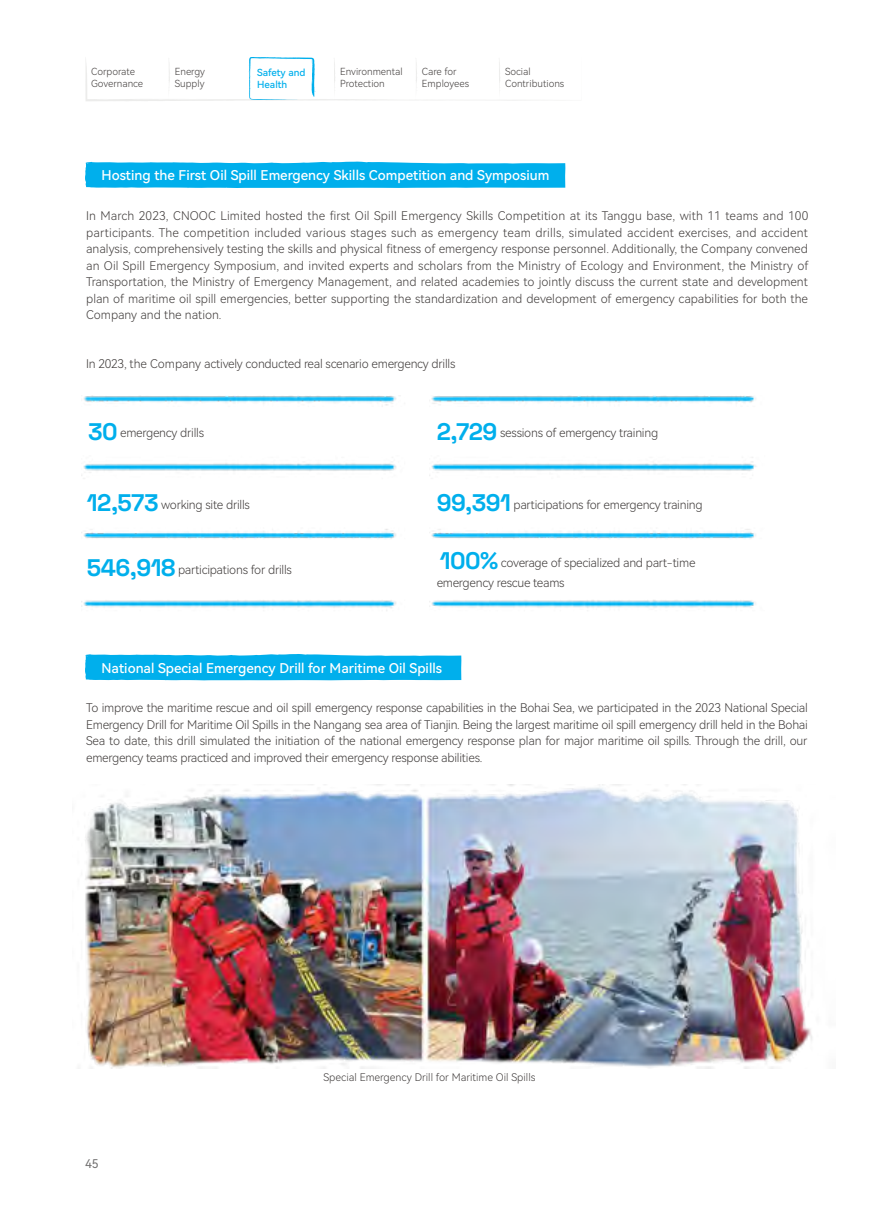
<style>
.page{position:relative;width:893px;height:1212px;background:#fff}
.page>*{position:absolute;margin:0;border:0;box-sizing:border-box;transform-origin:0 0}
.t1{font:13.5px "Harmony OS Sans SC Medium";color:#fff}
.t2{font:12px/16.5px "Harmony OS Sans SC Light";letter-spacing:-.02em;color:#3e3a39;text-align:justify}
.t3{font:12px "Harmony OS Sans SC";color:#727171}
.t4{font:10.5px "Harmony OS Sans SC Light";color:#3e3a39}
.t5{font:9.75px/11.7px "Harmony OS Sans SC Light";color:#3e3a39}
.t6{font:9.75px/11.7px "Harmony OS Sans SC Medium";color:#00afec}
.s1{font-family:"Space Grotesk";font-weight:700;font-size:24px;color:#00afec}
</style>
<div class="page">
<svg style="left:85px;top:57px;width:434px;height:44px"></svg>
<img style="left:83px;top:395px;width:313px;height:216px">
<img style="left:429px;top:395px;width:327px;height:213px">
<img style="left:85px;top:784px;width:727px;height:284px">
<svg style="left:85px;top:162px;width:480px;height:26px;background:#0bb2ec"></svg>
<svg style="left:85px;top:654px;width:376px;height:27px;background:#13b5ed"></svg>
<p class="t5" style="left:91px;top:65px;width:53px">Corporate<br>Governance</p>
<p class="t5" style="left:175px;top:65px;width:32px">Energy<br>Supply</p>
<p class="t6" style="left:257px;top:67px;width:50px">Safety and<br>Health</p>
<p class="t5" style="left:340px;top:65px;width:64px">Environmental<br>Protection</p>
<p class="t5" style="left:422px;top:65px;width:49px">Care for<br>Employees</p>
<p class="t5" style="left:505px;top:65px;width:61px">Social<br>Contributions</p>
<p class="t1" style="left:102px;top:166px;width:449px">Hosting the First Oil Spill Emergency Skills Competition and Symposium</p>
<p class="t2" style="left:86px;top:207px;width:724px">In March 2023, CNOOC Limited hosted the first Oil Spill Emergency Skills Competition at its Tanggu base, with 11 teams and 100 participants. The competition included various stages such as emergency team drills, simulated accident exercises, and accident analysis, comprehensively testing the skills and physical fitness of emergency response personnel. Additionally, the Company convened an Oil Spill Emergency Symposium, and invited experts and scholars from the Ministry of Ecology and Environment, the Ministry of Transportation, the Ministry of Emergency Management, and related academies to jointly discuss the current state and development plan of maritime oil spill emergencies, better supporting the standardization and development of emergency capabilities for both the Company and the nation.</p>
<p class="t2" style="left:86px;top:355px;width:371px">In 2023, the Company actively conducted real scenario emergency drills</p>
<p class="t2" style="left:88px;top:424px;width:118px"><span class="s1">30</span> emergency drills</p>
<p class="t2" style="left:87px;top:495px;width:165px"><span class="s1">12,573</span> working site drills</p>
<p class="t2" style="left:87px;top:561px;width:207px"><span class="s1">546,918</span> participations for drills</p>
<p class="t2" style="left:437px;top:424px;width:223px"><span class="s1">2,729</span> sessions of emergency training</p>
<p class="t2" style="left:437px;top:495px;width:267px"><span class="s1">99,391</span> participations for emergency training</p>
<p class="t2" style="left:437px;top:552px;width:260px;line-height:19.8px"><span class="s1">100%</span> coverage of specialized and part-time emergency rescue teams</p>
<p class="t1" style="left:102px;top:658px;width:342px">National Special Emergency Drill for Maritime Oil Spills</p>
<p class="t2" style="left:86px;top:699px;width:723px">To improve the maritime rescue and oil spill emergency response capabilities in the Bohai Sea, we participated in the 2023 National Special Emergency Drill for Maritime Oil Spills in the Nangang sea area of Tianjin. Being the largest maritime oil spill emergency drill held in the Bohai Sea to date, this drill simulated the initiation of the national emergency response plan for major maritime oil spills. Through the drill, our emergency teams practiced and improved their emergency response abilities.</p>
<p class="t3" style="left:85px;top:1155px;width:15px">45</p>
<p class="t4" style="left:324px;top:1070px;width:213px">Special Emergency Drill for Maritime Oil Spills</p>
</div>
